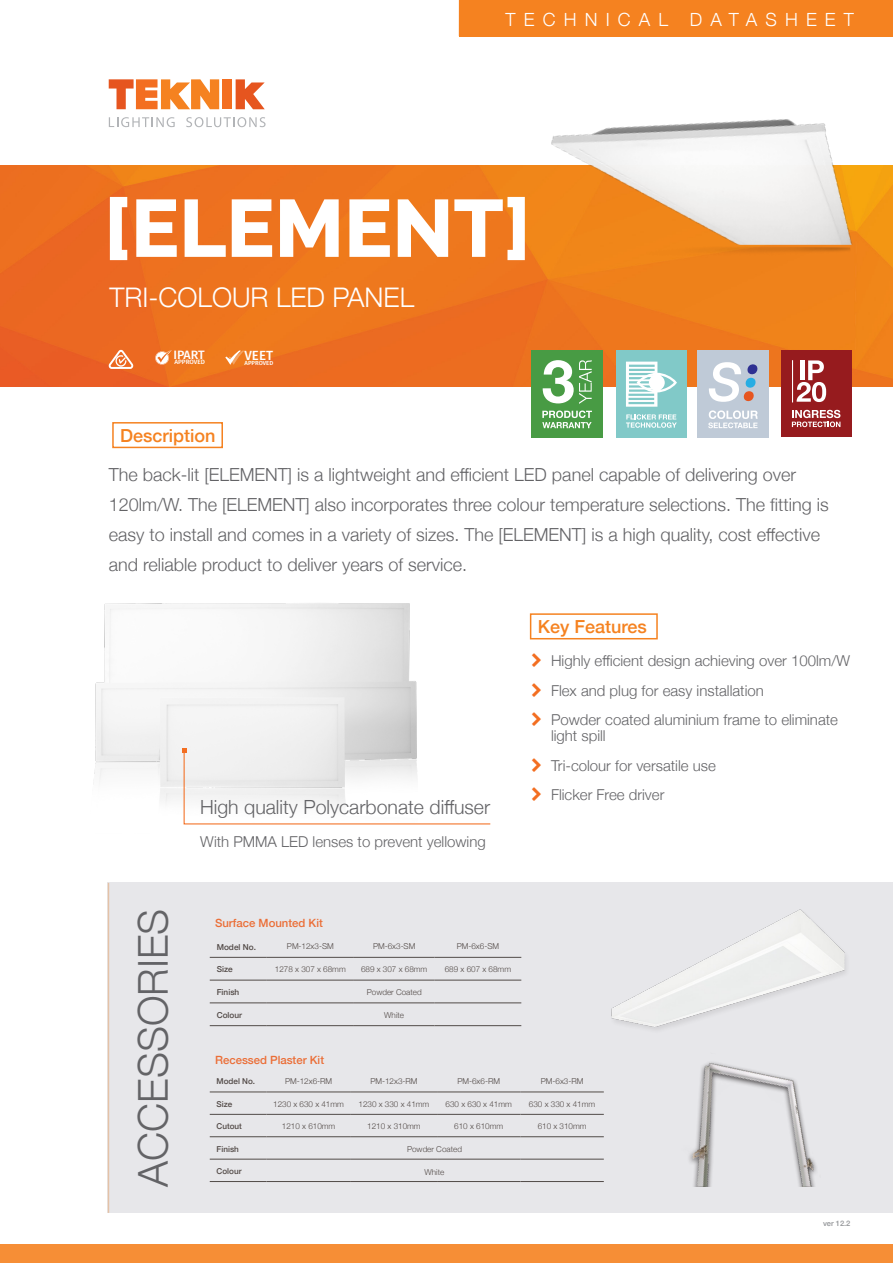
<style>
.page{position:relative;width:893px;height:1263px;background:#fff}
.page>*{position:absolute;margin:0;border:0;box-sizing:border-box;transform-origin:0 0}
.t1{font:800 81px "Raleway";letter-spacing:-.005em;color:#fff}
.t2{font:300 41.25px "Helvetica Neue";color:#636366}
.t3{font:300 27px "Helvetica Neue";color:#fff}
.t4{font:300 19.5px "Helvetica Neue";color:#636366}
.t5{font:300 18.15px "Helvetica Neue";letter-spacing:.45em;color:#fff}
.t6{font:300 18px/30px "Helvetica Neue";color:#636366}
.t7{font:500 18px "Helvetica Neue";color:#f58220}
.t8{font:300 15px/16.5px "Helvetica Neue";color:#636366}
.t9{font:500 13.2px "Fira Sans";color:#fff}
.t10{font:500 12.15px "Fira Sans";letter-spacing:-.005em;color:#fff}
.t11{font:500 11.4px "Helvetica Neue";color:#eb6e37}
.t12{font:500 8.25px "Helvetica Neue";color:#524a47}
.t13{font:300 8.1px "Helvetica Neue";color:#524a47}
.t14{font:500 8.1px "Helvetica Neue";color:#524a47}
.t15{font:500 7.5px "Helvetica Neue";color:#939598}
.t16{font:500 6.3px "Fira Sans";color:#fff}
.t17{font:500 5.85px "Fira Sans";color:#fff}
</style>
<div class="page">
<div style="left:0;top:1244px;width:893px;height:19px;background:#f68e36"></div>
<div style="left:459px;top:0;width:434px;height:36px;background:#f58220"></div>
<svg style="left:109px;top:79px;width:110px;height:30px"></svg>
<div style="left:223px;top:79px;width:9px;height:30px;background:#f36e21"></div>
<svg style="left:236px;top:79px;width:29px;height:30px"></svg>
<svg style="left:109px;top:117px;width:66px;height:10px"></svg>
<svg style="left:186px;top:117px;width:80px;height:10px"></svg>
<img style="left:0;top:166px;width:893px;height:220px">
<div style="left:530px;top:613px;width:128px;height:26px;border:2px solid #f58220"></div>
<div style="left:781px;top:350px;width:70px;height:87px;background:#961b1e"></div>
<svg style="left:792px;top:410px;width:48px;height:17px"></svg>
<svg style="left:797px;top:360px;width:29px;height:42px"></svg>
<hr style="left:792px;top:360px;width:1px;height:42px;background:#fff">
<img style="left:93px;top:603px;width:324px;height:199px">
<div style="left:112px;top:422px;width:111px;height:26px;border:2px solid #f58220"></div>
<div style="left:698px;top:350px;width:71px;height:88px;background:#bfcad7"></div>
<svg style="left:708px;top:410px;width:50px;height:18px"></svg>
<svg style="left:709px;top:362px;width:48px;height:40px"></svg>
<div style="left:531px;top:350px;width:72px;height:88px;background:#489b44"></div>
<svg style="left:542px;top:410px;width:50px;height:18px"></svg>
<svg style="left:543px;top:360px;width:49px;height:44px"></svg>
<img style="left:522px;top:119px;width:352px;height:126px">
<div style="left:605px;top:245px;width:250px;height:41px;background:#ee811a"></div>
<svg style="left:182px;top:748px;width:309px;height:77px"></svg>
<div style="left:108px;top:883px;width:785px;height:330px;background:#e7e7ea"></div>
<hr style="left:210px;top:1025px;width:57px;height:1px;background:#514b48">
<hr style="left:267px;top:1025px;width:87px;height:1px;background:#514b48">
<hr style="left:354px;top:1025px;width:80px;height:1px;background:#514b48">
<hr style="left:434px;top:1025px;width:87px;height:1px;background:#514b48">
<hr style="left:210px;top:957px;width:57px;height:1px;background:#514b48">
<hr style="left:210px;top:980px;width:57px;height:1px;background:#514b48">
<hr style="left:210px;top:1003px;width:57px;height:1px;background:#514b48">
<hr style="left:267px;top:957px;width:87px;height:1px;background:#514b48">
<hr style="left:267px;top:980px;width:87px;height:1px;background:#514b48">
<hr style="left:267px;top:1003px;width:87px;height:1px;background:#514b48">
<hr style="left:354px;top:957px;width:80px;height:1px;background:#514b48">
<hr style="left:434px;top:957px;width:87px;height:1px;background:#514b48">
<hr style="left:354px;top:980px;width:80px;height:1px;background:#514b48">
<hr style="left:434px;top:980px;width:87px;height:1px;background:#514b48">
<hr style="left:354px;top:1003px;width:80px;height:1px;background:#514b48">
<hr style="left:434px;top:1003px;width:87px;height:1px;background:#514b48">
<hr style="left:210px;top:1114px;width:56px;height:1px;background:#514b48">
<hr style="left:266px;top:1114px;width:85px;height:1px;background:#514b48">
<hr style="left:351px;top:1114px;width:86px;height:1px;background:#514b48">
<hr style="left:210px;top:1136px;width:56px;height:1px;background:#514b48">
<hr style="left:266px;top:1136px;width:85px;height:1px;background:#514b48">
<hr style="left:351px;top:1136px;width:86px;height:1px;background:#514b48">
<hr style="left:210px;top:1159px;width:56px;height:1px;background:#514b48">
<hr style="left:266px;top:1159px;width:85px;height:1px;background:#514b48">
<hr style="left:351px;top:1159px;width:86px;height:1px;background:#514b48">
<hr style="left:437px;top:1159px;width:83px;height:1px;background:#514b48">
<hr style="left:520px;top:1159px;width:84px;height:1px;background:#514b48">
<hr style="left:210px;top:1181px;width:56px;height:1px;background:#514b48">
<hr style="left:266px;top:1181px;width:85px;height:1px;background:#514b48">
<hr style="left:351px;top:1181px;width:86px;height:1px;background:#514b48">
<hr style="left:437px;top:1181px;width:83px;height:1px;background:#514b48">
<hr style="left:520px;top:1181px;width:84px;height:1px;background:#514b48">
<hr style="left:437px;top:1114px;width:83px;height:1px;background:#514b48">
<hr style="left:437px;top:1136px;width:83px;height:1px;background:#514b48">
<hr style="left:520px;top:1114px;width:84px;height:1px;background:#514b48">
<hr style="left:520px;top:1136px;width:84px;height:1px;background:#514b48">
<hr style="left:210px;top:1092px;width:56px;height:1px;background:#514c47">
<hr style="left:266px;top:1092px;width:85px;height:1px;background:#514c47">
<hr style="left:351px;top:1092px;width:86px;height:1px;background:#514c47">
<hr style="left:437px;top:1092px;width:83px;height:1px;background:#514c47">
<hr style="left:520px;top:1092px;width:84px;height:1px;background:#514c47">
<img style="left:611px;top:909px;width:235px;height:121px">
<img style="left:689px;top:1062px;width:128px;height:125px">
<div style="left:616px;top:350px;width:71px;height:88px;background:#81c9c8"></div>
<svg style="left:626px;top:414px;width:51px;height:14px"></svg>
<svg style="left:626px;top:362px;width:51px;height:45px"></svg>
<svg style="left:109px;top:350px;width:24px;height:19px"></svg>
<svg style="left:225px;top:350px;width:19px;height:15px"></svg>
<svg style="left:155px;top:350px;width:17px;height:15px"></svg>
<p class="t5" style="left:506px;top:5px;width:350px">TECHNICAL DATASHEET</p>
<p class="t1" style="left:103px;top:182px;width:429px">[ELEMENT]</p>
<p class="t3" style="left:110px;top:275px;width:306px">TRI-COLOUR LED PANEL</p>
<p class="t10" style="left:173px;top:345px;width:33px">IPART</p>
<p class="t9" style="left:244px;top:344px;width:30px">VEET</p>
<p class="t16" style="left:174px;top:357px;width:32px">APPROVED</p>
<p class="t17" style="left:245px;top:358px;width:30px">APPROVED</p>
<p class="t7" style="left:120px;top:421px;width:97px">Description</p>
<p class="t6" style="left:109px;top:458px;width:721px">The back-lit [ELEMENT] is a lightweight and efficient LED panel capable of delivering over 120lm/W. The [ELEMENT] also incorporates three colour temperature selections. The fitting is easy to install and comes in a variety of sizes. The [ELEMENT] is a high quality, cost effective and reliable product to deliver years of service.</p>
<p class="t2" style="left:120px;top:1187px;width:279px;rotate:-90deg">ACCESSORIES</p>
<p class="t4" style="left:200px;top:792px;width:292px">High quality Polycarbonate diffuser</p>
<p class="t8" style="left:200px;top:833px;width:287px">With PMMA LED lenses to prevent yellowing</p>
<p class="t11" style="left:215px;top:913px;width:109px">Surface Mounted Kit</p>
<p class="t12" style="left:217px;top:940px;width:41px">Model No.</p>
<p class="t13" style="left:287px;top:940px;width:48px">PM-12x3-SM</p>
<p class="t13" style="left:373px;top:940px;width:44px">PM-6x3-SM</p>
<p class="t13" style="left:457px;top:940px;width:44px">PM-6x6-SM</p>
<p class="t12" style="left:217px;top:963px;width:18px">Size</p>
<p class="t13" style="left:275px;top:963px;width:72px">1278 x 307 x 68mm</p>
<p class="t13" style="left:361px;top:963px;width:68px">689 x 307 x 68mm</p>
<p class="t13" style="left:445px;top:963px;width:68px">689 x 607 x 68mm</p>
<p class="t12" style="left:217px;top:985px;width:24px">Finish</p>
<p class="t13" style="left:367px;top:985px;width:56px">Powder Coated</p>
<p class="t12" style="left:217px;top:1008px;width:27px">Colour</p>
<p class="t13" style="left:384px;top:1008px;width:21px">White</p>
<p class="t11" style="left:215px;top:1051px;width:111px">Recessed Plaster Kit</p>
<p class="t7" style="left:538px;top:612px;width:111px">Key Features</p>
<p class="t8" style="left:551px;top:652px;width:300px">Highly efficient design achieving over 100lm/W</p>
<p class="t8" style="left:551px;top:681px;width:214px">Flex and plug for easy installation</p>
<p class="t8" style="left:551px;top:710px;width:289px">Powder coated aluminium frame to eliminate light spill</p>
<p class="t8" style="left:551px;top:756px;width:166px">Tri-colour for versatile use</p>
<p class="t8" style="left:551px;top:785px;width:115px">Flicker Free driver</p>
<p class="t14" style="left:217px;top:1075px;width:40px">Model No.</p>
<p class="t13" style="left:285px;top:1075px;width:49px">PM-12x6-RM</p>
<p class="t13" style="left:370px;top:1075px;width:49px">PM-12x3-RM</p>
<p class="t13" style="left:457px;top:1075px;width:44px">PM-6x6-RM</p>
<p class="t13" style="left:541px;top:1075px;width:44px">PM-6x3-RM</p>
<p class="t14" style="left:217px;top:1097px;width:17px">Size</p>
<p class="t13" style="left:273px;top:1097px;width:72px">1230 x 630 x 41mm</p>
<p class="t13" style="left:359px;top:1097px;width:72px">1230 x 330 x 41mm</p>
<p class="t13" style="left:446px;top:1097px;width:68px">630 x 630 x 41mm</p>
<p class="t13" style="left:529px;top:1097px;width:68px">630 x 330 x 41mm</p>
<p class="t14" style="left:217px;top:1120px;width:27px">Cutout</p>
<p class="t13" style="left:282px;top:1120px;width:55px">1210 x 610mm</p>
<p class="t13" style="left:367px;top:1120px;width:55px">1210 x 310mm</p>
<p class="t13" style="left:454px;top:1120px;width:50px">610 x 610mm</p>
<p class="t13" style="left:538px;top:1120px;width:50px">610 x 310mm</p>
<p class="t14" style="left:217px;top:1142px;width:24px">Finish</p>
<p class="t14" style="left:217px;top:1164px;width:26px">Colour</p>
<p class="t13" style="left:407px;top:1143px;width:56px">Powder Coated</p>
<p class="t13" style="left:425px;top:1166px;width:21px">White</p>
<p class="t15" style="left:823px;top:1218px;width:29px">ver 12.2</p>
</div>
